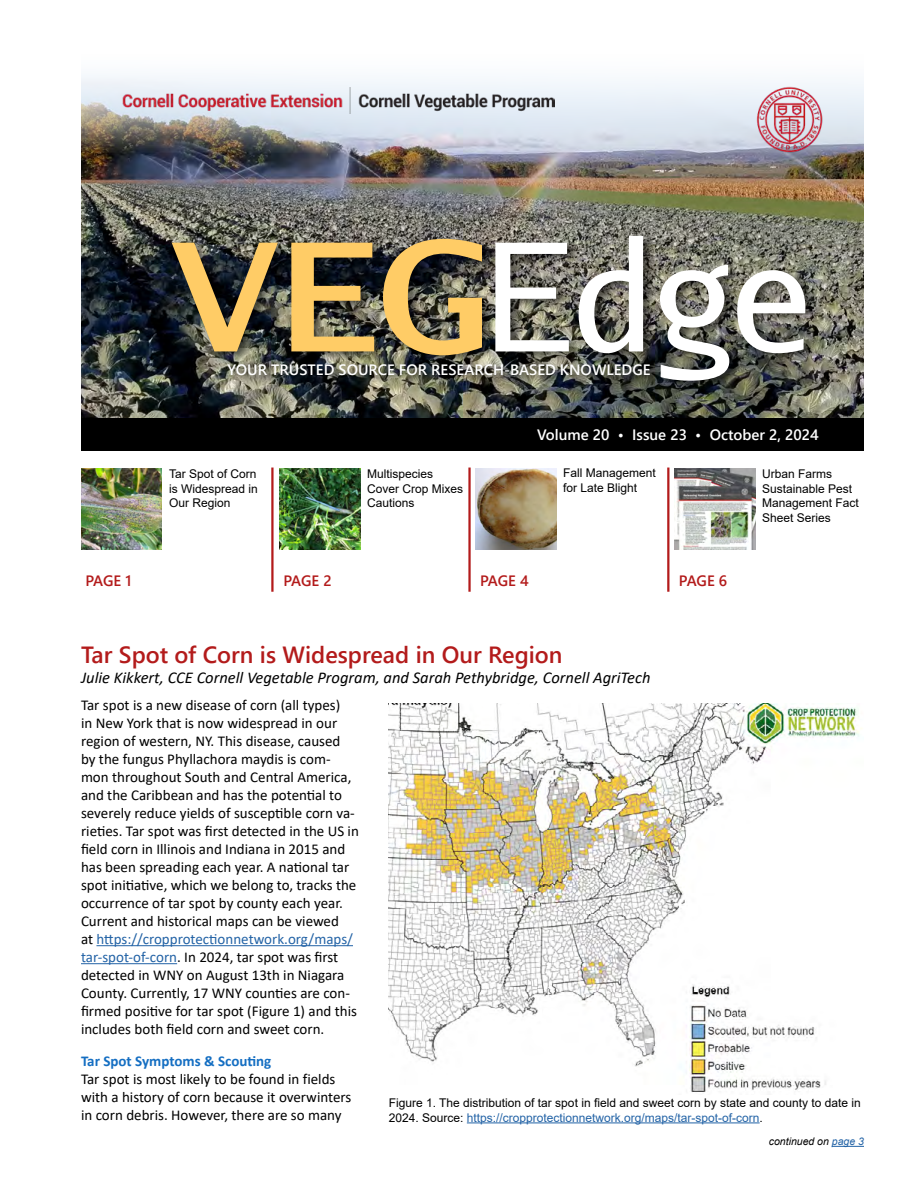
<style>
.page{position:relative;width:918px;height:1188px;background:#fff}
.page>*{position:absolute;margin:0;border:0;box-sizing:border-box;transform-origin:0 0}
.t1{font:150px "Aurulent Sans";color:#fff}
.t2{font:23.4px "Webly Sleek UI Semibold";color:#b31b1b}
.t3{font:italic 16.5px "Calibri";color:#000}
.t4{font:15px/18px "Calibri";color:#000}
.t5{font:15px "Webly Sleek UI Semibold";color:#fff}
.t6{font:700 15px "Calibri";color:#146ec2}
.t7{font:15px "Webly Sleek UI Semibold";letter-spacing:-.01em;color:#b31b1b}
.t8{font:12px/14.4px "Arial";color:#000}
.t9{font:italic 10.5px "Arial";color:#000}
.s1{font-weight:700;color:#fc6}
.s2{color:#2363a6}
</style>
<div class="page">
<img style="left:81px;top:153px;width:783px;height:265px">
<svg style="left:81px;top:75px;width:783px;height:78px"></svg>
<img style="left:122px;top:87px;width:432px;height:26px">
<img style="left:755px;top:86px;width:68px;height:67px">
<div style="left:172px;top:232px;width:647px;height:159px;background:#000;opacity:.53"></div>
<div style="left:227px;top:360px;width:437px;height:27px;background:#000;opacity:.73"></div>
<div style="left:81px;top:418px;width:783px;height:33px;background:#000"></div>
<img style="left:81px;top:469px;width:81px;height:81px">
<hr style="left:271px;top:468px;width:3px;height:124px;background:#b31b1b">
<img style="left:279px;top:469px;width:81px;height:81px">
<hr style="left:468px;top:468px;width:3px;height:124px;background:#b31b1b">
<img style="left:476px;top:469px;width:81px;height:81px">
<hr style="left:667px;top:468px;width:2px;height:124px;background:#b31b1b">
<img style="left:675px;top:469px;width:81px;height:81px">
<hr style="left:96px;top:945px;width:257px;height:1px;background:#2363a6">
<hr style="left:81px;top:963px;width:96px;height:1px;background:#2363a6">
<img style="left:389px;top:703px;width:473px;height:389px">
<hr style="left:467px;top:1122px;width:293px;height:1px;background:#2363a6">
<hr style="left:832px;top:1146px;width:32px;height:1px;background:#2363a6">
<h1 class="t1" style="left:170px;top:201px;width:643px"><span class="s1">VEG</span>Edge</h1>
<p class="t5" style="left:228px;top:359px;width:424px">YOUR TRUSTED SOURCE FOR RESEARCH-BASED KNOWLEDGE</p>
<p class="t7" style="left:85px;top:569px;width:48px">PAGE 1</p>
<p class="t8" style="left:169px;top:467px;width:90px;text-align:justify">Tar Spot of Corn is Widespread in Our Region</p>
<p class="t7" style="left:283px;top:569px;width:50px">PAGE 2</p>
<p class="t8" style="left:367px;top:467px;width:98px">Multispecies<br>Cover Crop Mixes<br>Cautions</p>
<p class="t5" style="left:537px;top:423px;width:283px">Volume 20 • Issue 23 • October 2, 2024</p>
<p class="t8" style="left:563px;top:466px;width:94px">Fall Management for Late Blight</p>
<p class="t8" style="left:762px;top:467px;width:98px">Urban Farms<br>Sustainable Pest<br>Management Fact<br>Sheet Series</p>
<p class="t7" style="left:480px;top:569px;width:50px">PAGE 4</p>
<p class="t7" style="left:679px;top:569px;width:50px">PAGE 6</p>
<h2 class="t2" style="left:81px;top:637px;width:483px">Tar Spot of Corn is Widespread in Our Region</h2>
<p class="t3" style="left:81px;top:666px;width:571px">Julie Kikkert, CCE Cornell Vegetable Program, and Sarah Pethybridge, Cornell AgriTech</p>
<p class="t4" style="left:81px;top:696px;width:279px">Tar spot is a new disease of corn (all types)<br>in New York that is now widespread in our region of western, NY. This disease, caused<br>by the fungus Phyllachora maydis is com&shy;mon throughout South and Central America, and the Caribbean and has the potential to severely reduce yields of susceptible corn va&shy;rieties. Tar spot was first detected in the US in field corn in Illinois and Indiana in 2015 and has been spreading each year. A national tar spot initiative, which we belong to, tracks the occurrence of tar spot by county each year.<br>Current and historical maps can be viewed<br>at <span class="s2">https://cropprotectionnetwork.org/maps/ tar-spot-of-corn</span>. In 2024, tar spot was first detected in WNY on August 13th in Niagara County. Currently, 17 WNY counties are con&shy;firmed positive for tar spot (Figure 1) and this includes both field corn and sweet corn.</p>
<p class="t6" style="left:81px;top:1050px;width:192px">Tar Spot Symptoms &amp; Scouting</p>
<p class="t4" style="left:81px;top:1069px;width:272px">Tar spot is most likely to be found in fields with a history of corn because it overwinters in corn debris. However, there are so many</p>
<p class="t8" style="left:389px;top:1096px;width:474px">Figure 1. The distribution of tar spot in field and sweet corn by state and county to date in<br>2024. Source: <span class="s2">https://cropprotectionnetwork.org/maps/tar-spot-of-corn</span>.</p>
<p class="t9" style="left:769px;top:1135px;width:97px">continued on <span class="s2">page 3</span></p>
</div>
